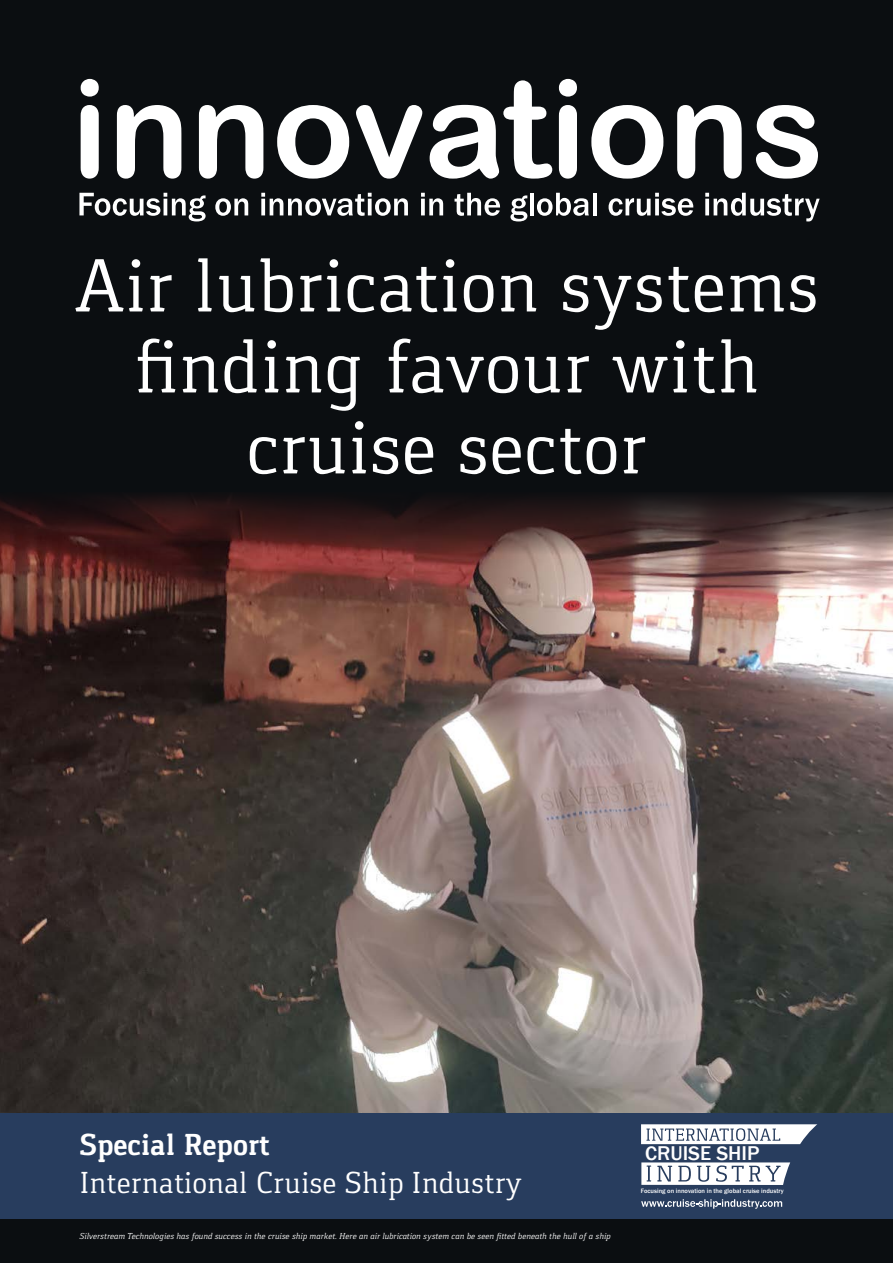
<style>
.page{position:relative;width:893px;height:1263px;background:#fff}
.page>*{position:absolute;margin:0;border:0;box-sizing:border-box;transform-origin:0 0}
.t1{font:78px/81px "Gaspar";color:#fff;text-align:center}
.t2{font:31.5px "Gaspar";color:#fff}
.t3{font:700 31.5px "Gaspar";color:#fff}
.t4{font:20.55px "Franklin Got Md ITC";color:#fff}
.t5{font:italic 9px "Gaspar";color:#fff}
.t6{font:6.6px "Franklin Got Md ITC";color:#fff}
</style>
<div class="page">
<img style="left:0;top:555px;width:893px;height:558px">
<div style="left:0;top:0;width:893px;height:491px;background:#0b0e11"></div>
<div style="left:0;top:1209px;width:893px;height:54px;background:#0b0e11"></div>
<div style="left:0;top:1113px;width:893px;height:105px;background:#283d5e"></div>
<svg style="left:641px;top:1124px;width:176px;height:20px;background:#d2d6dd"></svg>
<svg style="left:641px;top:1162px;width:149px;height:23px;background:#d3d7de"></svg>
<svg style="left:641px;top:1199px;width:141px;height:10px"></svg>
<svg style="left:79px;top:193px;width:127px;height:28px"></svg>
<svg style="left:215px;top:198px;width:33px;height:18px"></svg>
<svg style="left:261px;top:193px;width:147px;height:23px"></svg>
<svg style="left:421px;top:193px;width:22px;height:22px"></svg>
<svg style="left:455px;top:193px;width:45px;height:23px"></svg>
<svg style="left:510px;top:195px;width:17px;height:26px"></svg>
<hr style="left:530px;top:193px;width:3px;height:22px;background:#fff">
<svg style="left:537px;top:193px;width:52px;height:23px"></svg>
<hr style="left:593px;top:193px;width:4px;height:22px;background:#fff">
<svg style="left:609px;top:193px;width:84px;height:23px"></svg>
<svg style="left:705px;top:193px;width:115px;height:28px"></svg>
<svg style="left:81px;top:79px;width:18px;height:100px;background:#d5d5d6"></svg>
<svg style="left:117px;top:105px;width:64px;height:74px"></svg>
<svg style="left:199px;top:105px;width:64px;height:74px"></svg>
<svg style="left:277px;top:105px;width:72px;height:74px"></svg>
<svg style="left:356px;top:105px;width:66px;height:74px"></svg>
<svg style="left:430px;top:80px;width:122px;height:99px"></svg>
<svg style="left:559px;top:79px;width:18px;height:100px;background:#d7d7d8"></svg>
<svg style="left:591px;top:105px;width:72px;height:74px"></svg>
<svg style="left:677px;top:105px;width:65px;height:74px"></svg>
<svg style="left:756px;top:105px;width:62px;height:74px"></svg>
<svg style="left:0;top:491px;width:893px;height:64px;background:#3e2626"></svg>
<h1 class="t1" style="left:74px;top:245px;width:747px">Air lubrication systems finding favour with cruise sector</h1>
<h2 class="t3" style="left:80px;top:1127px;width:192px">Special Report</h2>
<h2 class="t2" style="left:80px;top:1164px;width:444px">International Cruise Ship Industry</h2>
<p class="t5" style="left:80px;top:1231px;width:533px">Silverstream Technologies has found success in the cruise ship market. Here an air lubrication system can be seen fitted beneath the hull of a ship</p>
<h3 class="t4" style="left:645px;top:1142px;width:116px">CRUISE SHIP</h3>
<p class="t6" style="left:641px;top:1187px;width:144px">Focusing on innovation in the global cruise industry</p>
</div>
